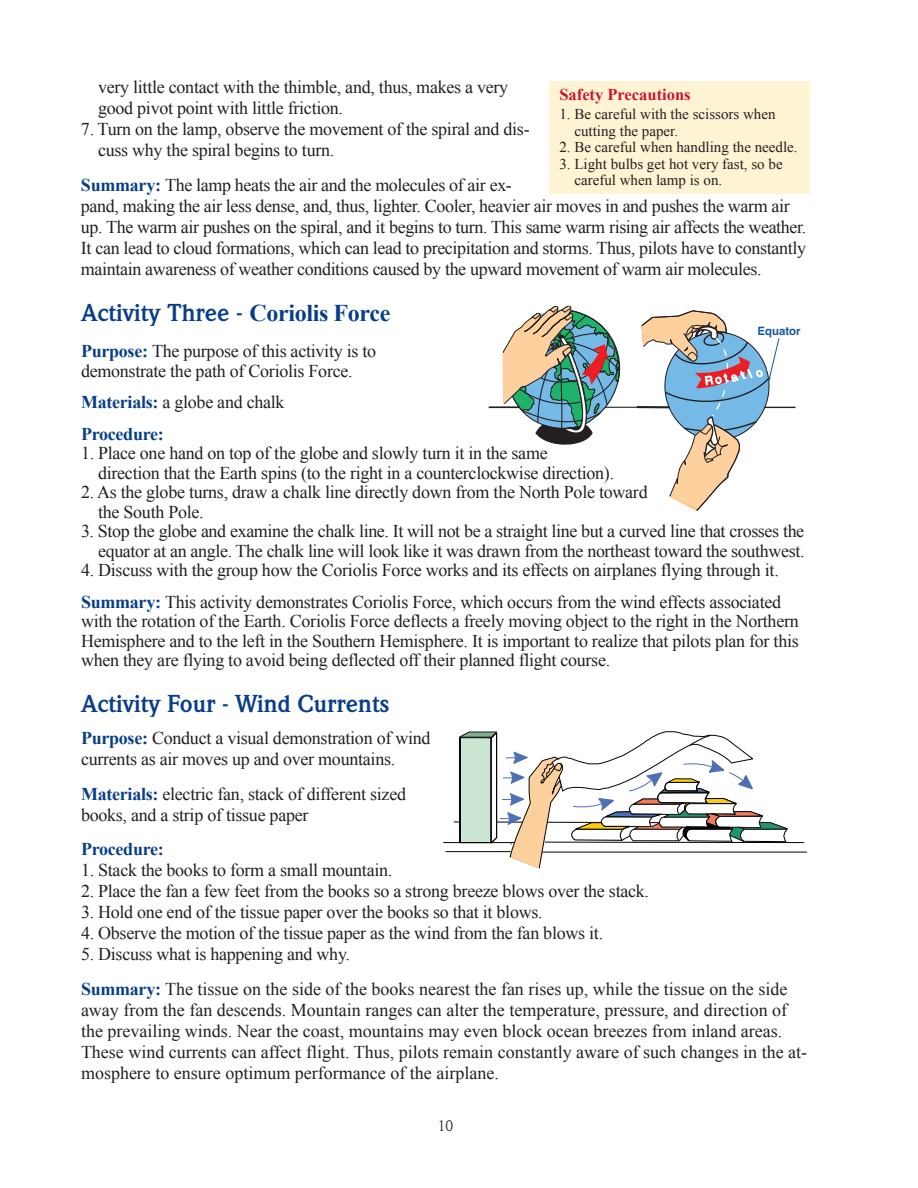
<style>
.page{position:relative;width:918px;height:1188px;background:#fff}
.page>*{position:absolute;margin:0;border:0;box-sizing:border-box;transform-origin:0 0}
.t1{font:700 24px "Weidemann";color:#083e89}
.t2{font:18px/21px "Times New Roman";letter-spacing:-.015em;color:#231f20}
.t3{font:700 18px/31.5px "Times New Roman";letter-spacing:-.015em;color:#083e89}
.t4{font:700 16.5px "Times New Roman";color:#cd1331}
.t5{font:15px/16.5px "Times New Roman";color:#231f20}
.t6{font:15px "Weidemann";color:#231f20}
.t7{font:700 11.4px "Helvetica";color:#1358a2}
.s1{font-weight:700;color:#083e89}
.s2{font-family:"Times New Roman"}
.s3{font-weight:400;color:#231f20}
</style>
<div class="page">
<hr style="left:488px;top:406px;width:32px;height:2px;background:#231f20">
<hr style="left:765px;top:407px;width:31px;height:1px;background:#231f20">
<div style="left:549px;top:81px;width:261px;height:113px;background:#fef3d2"></div>
<hr style="left:541px;top:852px;width:266px;height:1px;background:#040503">
<hr style="left:443px;top:842px;width:72px;height:1px;background:#040503">
<hr style="left:446px;top:851px;width:65px;height:1px;background:#040503">
<svg style="left:454px;top:731px;width:350px;height:138px"></svg>
<svg style="left:502px;top:306px;width:278px;height:205px"></svg>
<p class="t2" style="left:98px;top:77px;width:412px">very little contact with the thimble, and, thus, makes a very good pivot point with little friction.</p>
<p class="t2" style="left:98px;top:119px;width:433px;text-indent:-17px">7. Turn on the lamp, observe the movement of the spiral and dis&shy;cuss why the spiral begins to turn.</p>
<p class="t2" style="left:81px;top:174px;width:727px"><span class="s1">Summary:</span> The lamp heats the air and the molecules of air ex-<br>pand, making the air less dense, and, thus, lighter. Cooler, heavier air moves in and pushes the warm air up. The warm air pushes on the spiral, and it begins to turn. This same warm rising air affects the weather.<br>It can lead to cloud formations, which can lead to precipitation and storms. Thus, pilots have to constantly maintain awareness of weather conditions caused by the upward movement of warm air molecules.</p>
<p class="t4" style="left:559px;top:86px;width:133px">Safety Precautions</p>
<p class="t5" style="left:574px;top:106px;width:203px;text-indent:-15px">1. Be careful with the scissors when cutting the paper.</p>
<p class="t5" style="left:559px;top:139px;width:240px">2. Be careful when handling the needle.</p>
<p class="t5" style="left:574px;top:155px;width:210px;text-indent:-15px">3. Light bulbs get hot very fast, so be careful when lamp is on.</p>
<h1 class="t1" style="left:81px;top:304px;width:311px">Activity Three - <span class="s2">Coriolis Force</span></h1>
<p class="t2" style="left:81px;top:342px;width:297px;line-height:19.5px"><span class="s1">Purpose:</span> The purpose of this activity is to demonstrate the path of Coriolis Force.</p>
<p class="t3" style="left:81px;top:387px;width:205px">Materials: <span class="s3">a globe and chalk<br></span>Procedure:</p>
<p class="t2" style="left:98px;top:444px;width:518px;line-height:19.5px;text-indent:-17px">1. Place one hand on top of the globe and slowly turn it in the same<br>direction that the Earth spins (to the right in a counterclockwise direction).</p>
<p class="t2" style="left:98px;top:483px;width:551px;line-height:19.5px;text-indent:-17px">2. As the globe turns, draw a chalk line directly down from the North Pole toward the South Pole.</p>
<p class="t2" style="left:81px;top:522px;width:725px;line-height:19.5px;text-align:right">3. Stop the globe and examine the chalk line. It will not be a straight line but a curved line that crosses the equator at an angle. The chalk line will look like it was drawn from the northeast toward the southwest.</p>
<p class="t2" style="left:81px;top:555px;width:702px;line-height:31.5px">4. Discuss with the group how the Coriolis Force works and its effects on airplanes flying through it.<br><span class="s1">Summary:</span> This activity demonstrates Coriolis Force, which occurs from the wind effects associated</p>
<p class="t2" style="left:81px;top:612px;width:719px;line-height:19.5px;text-align:justify">with the rotation of the Earth. Coriolis Force deflects a freely moving object to the right in the Northern Hemisphere and to the left in the Southern Hemisphere. It is important to realize that pilots plan for this when they are flying to avoid being deflected off their planned flight course.</p>
<p class="t7" style="left:757px;top:326px;width:45px">Equator</p>
<h1 class="t1" style="left:81px;top:695px;width:310px">Activity Four - Wind Currents</h1>
<p class="t2" style="left:81px;top:727px;width:351px"><span class="s1">Purpose:</span> Conduct a visual demonstration of wind currents as air moves up and over mountains.</p>
<p class="t2" style="left:81px;top:783px;width:327px"><span class="s1">Materials:</span> electric fan, stack of different sized books, and a strip of tissue paper</p>
<p class="t3" style="left:81px;top:833px;width:84px">Procedure:</p>
<p class="t2" style="left:81px;top:859px;width:313px">1. Stack the books to form a small mountain.</p>
<p class="t2" style="left:81px;top:880px;width:570px">2. Place the fan a few feet from the books so a strong breeze blows over the stack.</p>
<p class="t2" style="left:81px;top:901px;width:463px">3. Hold one end of the tissue paper over the books so that it blows.</p>
<p class="t2" style="left:81px;top:922px;width:524px">4. Observe the motion of the tissue paper as the wind from the fan blows it.</p>
<p class="t2" style="left:81px;top:937px;width:708px;line-height:34.5px">5. Discuss what is happening and why.<br><span class="s1">Summary:</span> The tissue on the side of the books nearest the fan rises up, while the tissue on the side</p>
<p class="t2" style="left:81px;top:999px;width:728px">away from the fan descends. Mountain ranges can alter the temperature, pressure, and direction of the prevailing winds. Near the coast, mountains may even block ocean breezes from inland areas.<br>These wind currents can affect flight. Thus, pilots remain constantly aware of such changes in the at&shy;mosphere to ensure optimum performance of the airplane.</p>
<p class="t6" style="left:438px;top:1121px;width:17px">10</p>
</div>
